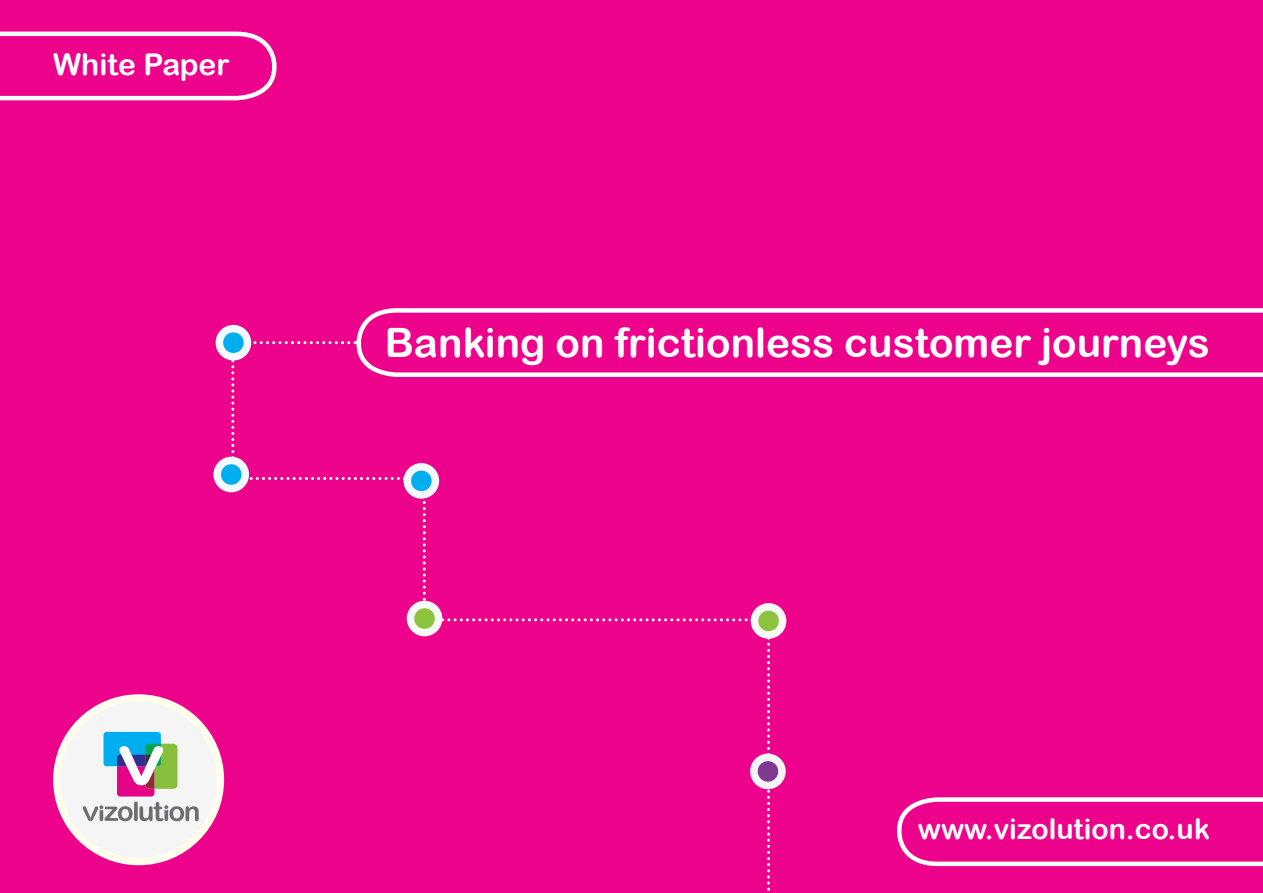
<style>
.page{position:relative;width:1263px;height:893px;background:#ed028c}
.page>*{position:absolute;margin:0;border:0;box-sizing:border-box;transform-origin:0 0}
.t1{font:40.5px "Arial Rounded MT Bold";color:#fff}
.t2{font:30px "Arial Rounded MT Bold";color:#fff}
.t3{font:28.5px "Arial Rounded MT Bold";color:#fff}
</style>
<div class="page">
<svg style="left:356px;top:308px;width:907px;height:69px"></svg>
<div style="left:57px;top:698px;width:163px;height:163px;background:#f5f5f6;border-radius:50%"></div>
<div style="left:53px;top:694px;width:171px;height:171px;border:8px solid #fffdec;border-radius:50%"></div>
<div style="left:103px;top:732px;width:58px;height:34px;background:#00aeef;border-radius:3px"></div>
<svg style="left:83px;top:744px;width:116px;height:77px"></svg>
<svg style="left:231px;top:341px;width:539px;height:550px"></svg>
<div style="left:219px;top:329px;width:28px;height:28px;background:#00aeef;border-radius:50%"></div>
<div style="left:216px;top:325px;width:35px;height:35px;border:8px solid #f3fafe;border-radius:50%"></div>
<div style="left:217px;top:460px;width:28px;height:28px;background:#00aeef;border-radius:50%"></div>
<div style="left:213px;top:457px;width:36px;height:35px;border:8px solid #f3fafe;border-radius:50%"></div>
<div style="left:407px;top:467px;width:28px;height:28px;background:#00aeef;border-radius:50%"></div>
<div style="left:404px;top:463px;width:35px;height:36px;border:8px solid #f3fafe;border-radius:50%"></div>
<div style="left:410px;top:604px;width:29px;height:29px;background:#8cc33e;border-radius:50%"></div>
<div style="left:407px;top:601px;width:35px;height:35px;border:8px solid #f9fcf6;border-radius:50%"></div>
<div style="left:754px;top:607px;width:29px;height:28px;background:#8cc33e;border-radius:50%"></div>
<div style="left:751px;top:603px;width:35px;height:36px;border:8px solid #f9fcf6;border-radius:50%"></div>
<div style="left:754px;top:757px;width:28px;height:28px;background:#803990;border-radius:50%"></div>
<div style="left:750px;top:754px;width:36px;height:35px;border:8px solid #f7f4f8;border-radius:50%"></div>
<svg style="left:0;top:31px;width:277px;height:70px"></svg>
<svg style="left:897px;top:797px;width:366px;height:70px"></svg>
<p class="t2" style="left:53px;top:47px;width:178px">White Paper</p>
<p class="t1" style="left:385px;top:319px;width:826px">Banking on frictionless customer journeys</p>
<p class="t3" style="left:918px;top:812px;width:294px">www.vizolution.co.uk</p>
</div>
